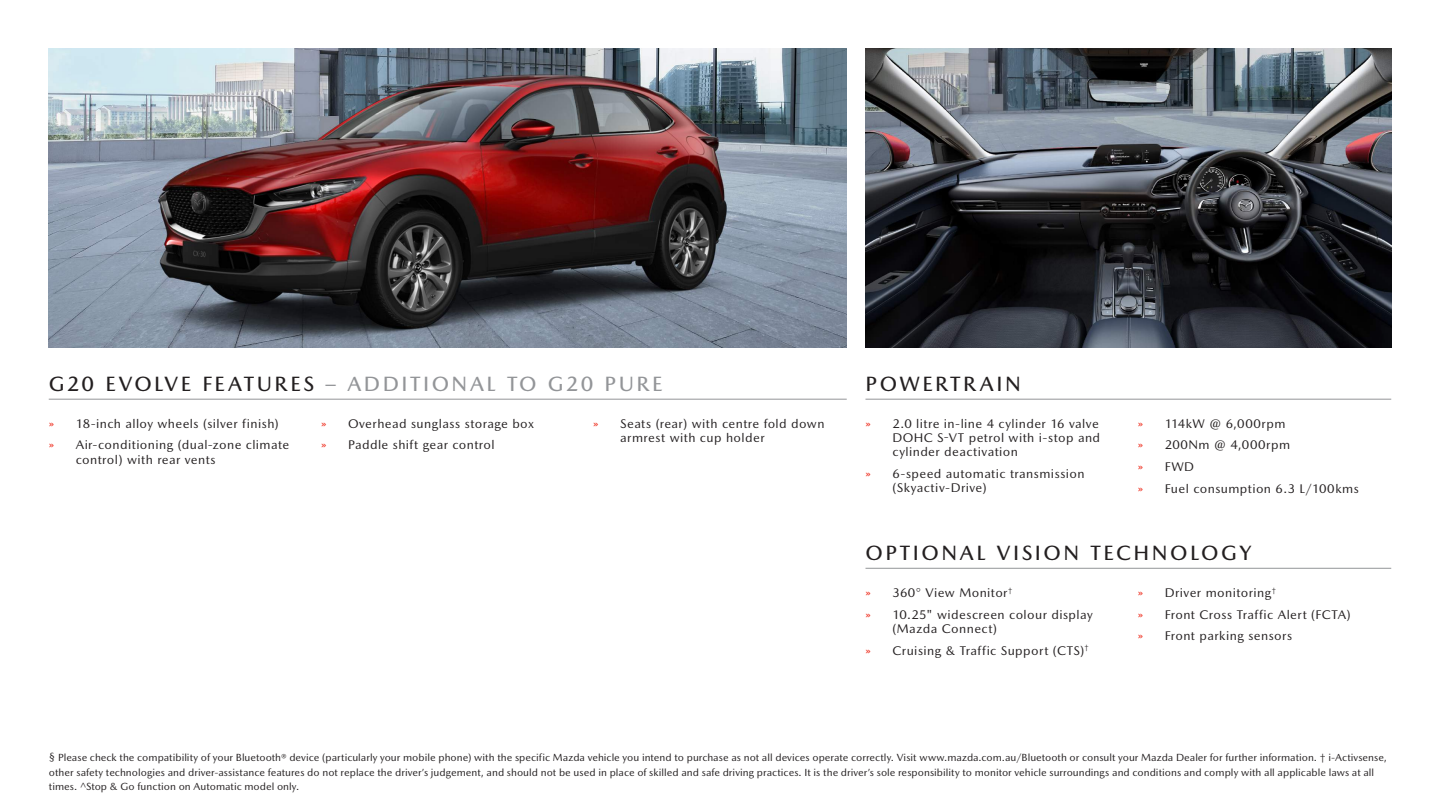
<style>
.page{position:relative;width:1440px;height:810px;background:#fff}
.page>*{position:absolute;margin:0;border:0;box-sizing:border-box;transform-origin:0 0}
.t1{font:500 21px "Mazda Type";letter-spacing:.12em;color:#939598}
.t2{font:500 21px "Mazda Type";letter-spacing:.12em;color:#231f20}
.t3{font:12.75px/21.8px "Mazda Type";letter-spacing:.03em;color:#231f20}
.t4{font:10.5px/14.2px "Mazda Type";color:#231f20}
.s1{color:#231f20}
.s2{color:#ef3122}
</style>
<div class="page">
<hr style="left:49px;top:399px;width:798px;height:1px;background:#939598">
<hr style="left:866px;top:399px;width:525px;height:1px;background:#939598">
<hr style="left:866px;top:568px;width:525px;height:1px;background:#939598">
<img style="left:866px;top:49px;width:525px;height:298px">
<img style="left:49px;top:49px;width:798px;height:298px">
<h1 class="t1" style="left:49px;top:371px;width:616px"><span class="s1">G20 EVOLVE FEATURES</span> – ADDITIONAL TO G20 PURE</h1>
<p class="t3" style="left:49px;top:412px;width:242px"><span class="s2">»</span> 18-inch alloy wheels (silver finish)<br><span class="s2">»</span> Air-conditioning (dual-zone climate</p>
<p class="t3" style="left:76px;top:448px;width:141px">control) with rear vents</p>
<p class="t3" style="left:321px;top:412px;width:215px"><span class="s2">»</span> Overhead sunglass storage box <span class="s2">»</span> Paddle shift gear control</p>
<p class="t3" style="left:620px;top:416px;width:206px;line-height:14.2px;text-indent:-27px"><span class="s2">»</span> Seats (rear) with centre fold down armrest with cup holder</p>
<h1 class="t2" style="left:866px;top:371px;width:157px">POWERTRAIN</h1>
<p class="t3" style="left:893px;top:416px;width:209px;line-height:14.2px;text-align:justify;text-indent:-27px"><span class="s2">»</span> 2.0 litre in-line 4 cylinder 16 valve DOHC S-VT petrol with i-stop and cylinder deactivation</p>
<p class="t3" style="left:893px;top:466px;width:194px;line-height:14.2px;text-indent:-27px"><span class="s2">»</span> 6-speed automatic transmission (Skyactiv-Drive)</p>
<p class="t3" style="left:1138px;top:412px;width:223px"><span class="s2">»</span> 114kW @ 6,000rpm<br><span class="s2">»</span> 200Nm @ 4,000rpm<br><span class="s2">»</span> FWD<br><span class="s2">»</span> Fuel consumption 6.3 L/100kms</p>
<h1 class="t2" style="left:866px;top:540px;width:387px">OPTIONAL VISION TECHNOLOGY</h1>
<p class="t3" style="left:866px;top:581px;width:229px"><span class="s2">»</span> 360° View Monitor<sup>†<br></sup><span class="s2">»</span> 10.25" widescreen colour display</p>
<p class="t3" style="left:866px;top:617px;width:225px;text-indent:27px">(Mazda Connect)<br><span class="s2">»</span> Cruising &amp; Traffic Support (CTS)<sup>†</sup></p>
<p class="t3" style="left:1138px;top:581px;width:214px"><span class="s2">»</span> Driver monitoring<sup>†<br></sup><span class="s2">»</span> Front Cross Traffic Alert (FCTA) <span class="s2">»</span> Front parking sensors</p>
<p class="t4" style="left:49px;top:751px;width:1340px">§ Please check the compatibility of your Bluetooth® device (particularly your mobile phone) with the specific Mazda vehicle you intend to purchase as not all devices operate correctly. Visit www.mazda.com.au/Bluetooth or consult your Mazda Dealer for further information. † i-Activsense, other safety technologies and driver-assistance features do not replace the driver’s judgement, and should not be used in place of skilled and safe driving practices. It is the driver’s sole responsibility to monitor vehicle surroundings and conditions and comply with all applicable laws at all times. ^Stop &amp; Go function on Automatic model only.</p>
</div>
